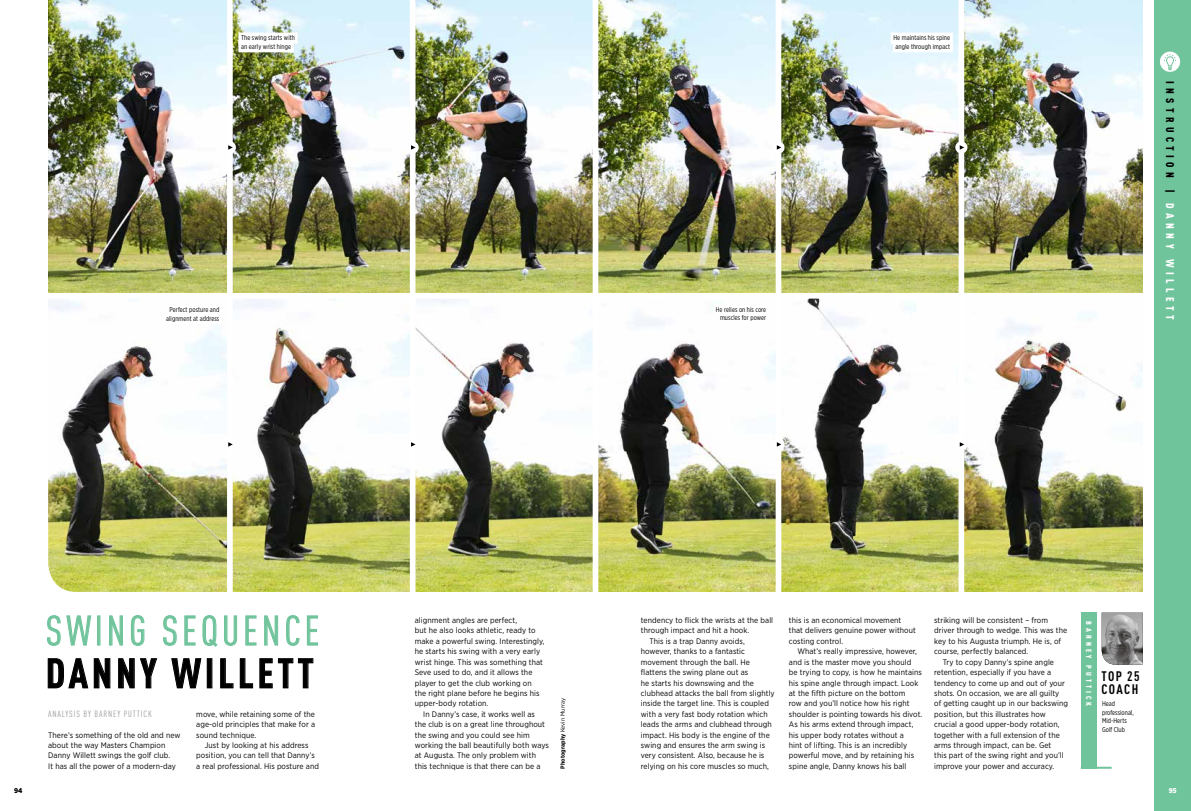
<style>
.page{position:relative;width:1191px;height:811px;background:#fff}
.page>*{position:absolute;margin:0;border:0;box-sizing:border-box;transform-origin:0 0}
.t1{font:41px "DIN Cond";letter-spacing:.095em;color:#70c49c}
.t2{font:700 41px "DIN Cond";letter-spacing:.095em;color:#000}
.t3{font:700 13.6px/13.1px "DIN Cond";letter-spacing:.095em;color:#000}
.t4{font:900 11px "DIN Cond";letter-spacing:.4em;color:#000}
.t5{font:9px "DIN Cond";letter-spacing:.1em;color:#9c9ba0}
.t6{font:8px/10.4px "Gotham Narrow";letter-spacing:.01em;color:#000}
.t7{font:900 7.5px "DIN Cond";letter-spacing:.4em;color:#fff}
.t8{font:7px/8.5px "Gotham X Narrow";letter-spacing:.01em;color:#000;text-align:center}
.t9{font:900 7px "Gotham Narrow";color:#000}
.t10{font:900 7px "Gotham Narrow";color:#fff}
.t11{font:700 6px "Gotham Narrow";letter-spacing:.01em;color:#000}
.s1{color:#fff}
.s2{font-weight:400}
</style>
<div class="page">
<img style="left:233px;top:299px;width:177px;height:293px">
<img style="left:48px;top:299px;width:179px;height:293px">
<img style="left:48px;top:0;width:179px;height:293px">
<img style="left:233px;top:0;width:177px;height:293px">
<img style="left:415px;top:0;width:177px;height:293px">
<img style="left:781px;top:0;width:177px;height:293px">
<img style="left:598px;top:304px;width:177px;height:288px">
<img style="left:964px;top:0;width:178px;height:293px">
<img style="left:964px;top:313px;width:178px;height:279px">
<img style="left:598px;top:0;width:177px;height:293px">
<img style="left:415px;top:299px;width:177px;height:293px">
<img style="left:781px;top:298px;width:177px;height:294px">
<img style="left:1101px;top:612px;width:41px;height:52px">
<div style="left:1154px;top:0;width:37px;height:811px;background:#70c49c"></div>
<div style="left:890px;top:33px;width:63px;height:11px;background:#fff"></div>
<div style="left:892px;top:41px;width:61px;height:11px;background:#fff"></div>
<svg style="left:47px;top:615px;width:44px;height:31px"></svg>
<div style="left:97px;top:615px;width:3px;height:30px;border:1px solid #70c49c"></div>
<svg style="left:109px;top:615px;width:14px;height:31px"></svg>
<svg style="left:131px;top:615px;width:14px;height:31px"></svg>
<svg style="left:163px;top:615px;width:14px;height:31px"></svg>
<svg style="left:184px;top:615px;width:12px;height:31px"></svg>
<svg style="left:202px;top:615px;width:16px;height:32px"></svg>
<svg style="left:224px;top:615px;width:13px;height:31px"></svg>
<svg style="left:245px;top:615px;width:12px;height:31px"></svg>
<svg style="left:264px;top:615px;width:14px;height:31px"></svg>
<svg style="left:286px;top:615px;width:14px;height:31px"></svg>
<svg style="left:307px;top:615px;width:11px;height:31px"></svg>
<svg style="left:48px;top:658px;width:63px;height:30px"></svg>
<svg style="left:118px;top:658px;width:39px;height:30px"></svg>
<svg style="left:171px;top:658px;width:31px;height:30px"></svg>
<div style="left:207px;top:658px;width:5px;height:30px;border:1px solid #000"></div>
<svg style="left:220px;top:658px;width:14px;height:30px"></svg>
<svg style="left:240px;top:658px;width:13px;height:30px"></svg>
<svg style="left:259px;top:658px;width:54px;height:30px"></svg>
<div style="left:1080px;top:612px;width:16px;height:156px;background:#70c49c"></div>
<hr style="left:1080px;top:766px;width:31px;height:2px;background:#70c49c">
<div style="left:238px;top:33px;width:60px;height:11px;background:#fff"></div>
<div style="left:238px;top:41px;width:56px;height:11px;background:#fff"></div>
<div style="left:713px;top:304px;width:56px;height:11px;background:#fff"></div>
<div style="left:717px;top:312px;width:52px;height:12px;background:#fff"></div>
<div style="left:167px;top:305px;width:55px;height:11px;background:#fff"></div>
<div style="left:163px;top:313px;width:59px;height:11px;background:#fff"></div>
<svg style="left:1159px;top:52px;width:21px;height:20px"></svg>
<svg style="left:1164px;top:54px;width:12px;height:16px"></svg>
<svg style="left:224px;top:141px;width:12px;height:12px"></svg>
<svg style="left:406px;top:141px;width:13px;height:12px"></svg>
<svg style="left:772px;top:141px;width:12px;height:12px"></svg>
<svg style="left:955px;top:141px;width:12px;height:12px"></svg>
<svg style="left:224px;top:438px;width:12px;height:12px"></svg>
<svg style="left:406px;top:438px;width:13px;height:12px"></svg>
<svg style="left:772px;top:438px;width:12px;height:12px"></svg>
<svg style="left:955px;top:438px;width:12px;height:12px"></svg>
<p class="t8" style="left:241px;top:34px;width:55px;text-align:left">The swing starts with an early wrist hinge</p>
<p class="t8" style="left:166px;top:306px;width:55px">Perfect posture and alignment at address</p>
<p class="t8" style="left:716px;top:305px;width:52px;text-align:right">He relies on his core muscles for power</p>
<p class="t8" style="left:893px;top:34px;width:58px">He maintains his spine angle through impact</p>
<h3 class="t4" style="left:1177px;top:81px;width:240px;rotate:90deg">INSTRUCTION | <span class="s1">DANNY WILLETT</span></h3>
<h1 class="t1" style="left:46px;top:607px;width:275px">SWING SEQUENCE</h1>
<h1 class="t2" style="left:46px;top:648px;width:269px">DANNY WILLETT</h1>
<p class="t5" style="left:48px;top:708px;width:105px">ANALYSIS BY BARNEY PUTTICK</p>
<p class="t6" style="left:48px;top:729px;width:134px">There’s something of the old and new about the way Masters Champion Danny Willett swings the golf club.<br>It has all the power of a modern-day</p>
<p class="t6" style="left:196px;top:708px;width:120px;text-align:justify">move, while retaining some of the age-old principles that make for a sound technique.</p>
<p class="t6" style="left:196px;top:740px;width:124px;text-align:center">Just by looking at his address position, you can tell that Danny’s a real professional. His posture and</p>
<p class="t6" style="left:415px;top:615px;width:131px">alignment angles are perfect,<br>but he also looks athletic, ready to make a powerful swing. Interestingly, he starts his swing with a very early wrist hinge. This was something that Seve used to do, and it allows the player to get the club working on the right plane before he begins his upper-body rotation.</p>
<p class="t6" style="left:415px;top:708px;width:136px;text-indent:9px">In Danny’s case, it works well as<br>the club is on a great line throughout the swing and you could see him working the ball beautifully both ways at Augusta. The only problem with this technique is that there can be a</p>
<p class="t11" style="left:559px;top:768px;width:72px;rotate:-90deg">Photography <span class="s2">Kevin Murray</span></p>
<p class="t6" style="left:641px;top:615px;width:134px">tendency to flick the wrists at the ball</p>
<p class="t6" style="left:641px;top:625px;width:110px">through impact and hit a hook.</p>
<p class="t6" style="left:649px;top:636px;width:97px">This is a trap Danny avoids,</p>
<p class="t6" style="left:641px;top:646px;width:106px">however, thanks to a fantastic</p>
<p class="t6" style="left:641px;top:656px;width:111px">movement through the ball. He</p>
<p class="t6" style="left:641px;top:667px;width:109px">flattens the swing plane out as</p>
<p class="t6" style="left:641px;top:677px;width:115px">he starts his downswing and the</p>
<p class="t6" style="left:641px;top:688px;width:135px">clubhead attacks the ball from slightly</p>
<p class="t6" style="left:641px;top:698px;width:130px">inside the target line. This is coupled</p>
<p class="t6" style="left:641px;top:708px;width:128px">with a very fast body rotation which</p>
<p class="t6" style="left:641px;top:719px;width:132px">leads the arms and clubhead through</p>
<p class="t6" style="left:641px;top:729px;width:130px">impact. His body is the engine of the</p>
<p class="t6" style="left:641px;top:740px;width:126px">swing and ensures the arm swing is</p>
<p class="t6" style="left:641px;top:750px;width:125px">very consistent. Also, because he is</p>
<p class="t6" style="left:641px;top:760px;width:130px">relying on his core muscles so much,</p>
<p class="t6" style="left:789px;top:615px;width:128px">this is an economical movement that delivers genuine power without costing control.</p>
<p class="t6" style="left:789px;top:646px;width:135px;text-indent:9px">What’s really impressive, however, and is the master move you should<br>be trying to copy, is how he maintains his spine angle through impact. Look at the fifth picture on the bottom<br>row and you’ll notice how his right shoulder is pointing towards his divot.<br>As his arms extend through impact, his upper body rotates without a<br>hint of lifting. This is an incredibly powerful move, and by retaining his spine angle, Danny knows his ball</p>
<p class="t6" style="left:934px;top:615px;width:115px">striking will be consistent – from</p>
<p class="t6" style="left:934px;top:625px;width:134px">driver through to wedge. This was the</p>
<p class="t6" style="left:934px;top:636px;width:128px">key to his Augusta triumph. He is, of</p>
<p class="t6" style="left:934px;top:646px;width:96px">course, perfectly balanced.</p>
<p class="t6" style="left:942px;top:656px;width:113px">Try to copy Danny’s spine angle</p>
<p class="t6" style="left:934px;top:667px;width:118px">retention, especially if you have a</p>
<p class="t6" style="left:934px;top:677px;width:132px">tendency to come up and out of your</p>
<p class="t6" style="left:934px;top:688px;width:127px">shots. On occasion, we are all guilty</p>
<p class="t6" style="left:934px;top:698px;width:135px">of getting caught up in our backswing</p>
<p class="t6" style="left:934px;top:708px;width:113px">position, but this illustrates how</p>
<p class="t6" style="left:934px;top:719px;width:127px">crucial a good upper-body rotation,</p>
<p class="t6" style="left:934px;top:729px;width:127px">together with a full extension of the</p>
<p class="t6" style="left:934px;top:740px;width:119px">arms through impact, can be. Get</p>
<p class="t6" style="left:934px;top:750px;width:131px">this part of the swing right and you’ll</p>
<p class="t6" style="left:934px;top:760px;width:122px">improve your power and accuracy.</p>
<p class="t7" style="left:1093px;top:621px;width:86px;rotate:90deg">BARNEY PUTTICK</p>
<h2 class="t3" style="left:1101px;top:669px;width:39px">TOP 25<br>COACH</h2>
<p class="t8" style="left:1102px;top:699px;width:33px;text-align:left">Head professional,<br>Mid-Herts<br>Golf Club</p>
<p class="t9" style="left:14px;top:786px;width:10px">94</p>
<p class="t10" style="left:1168px;top:786px;width:9px">95</p>
</div>
